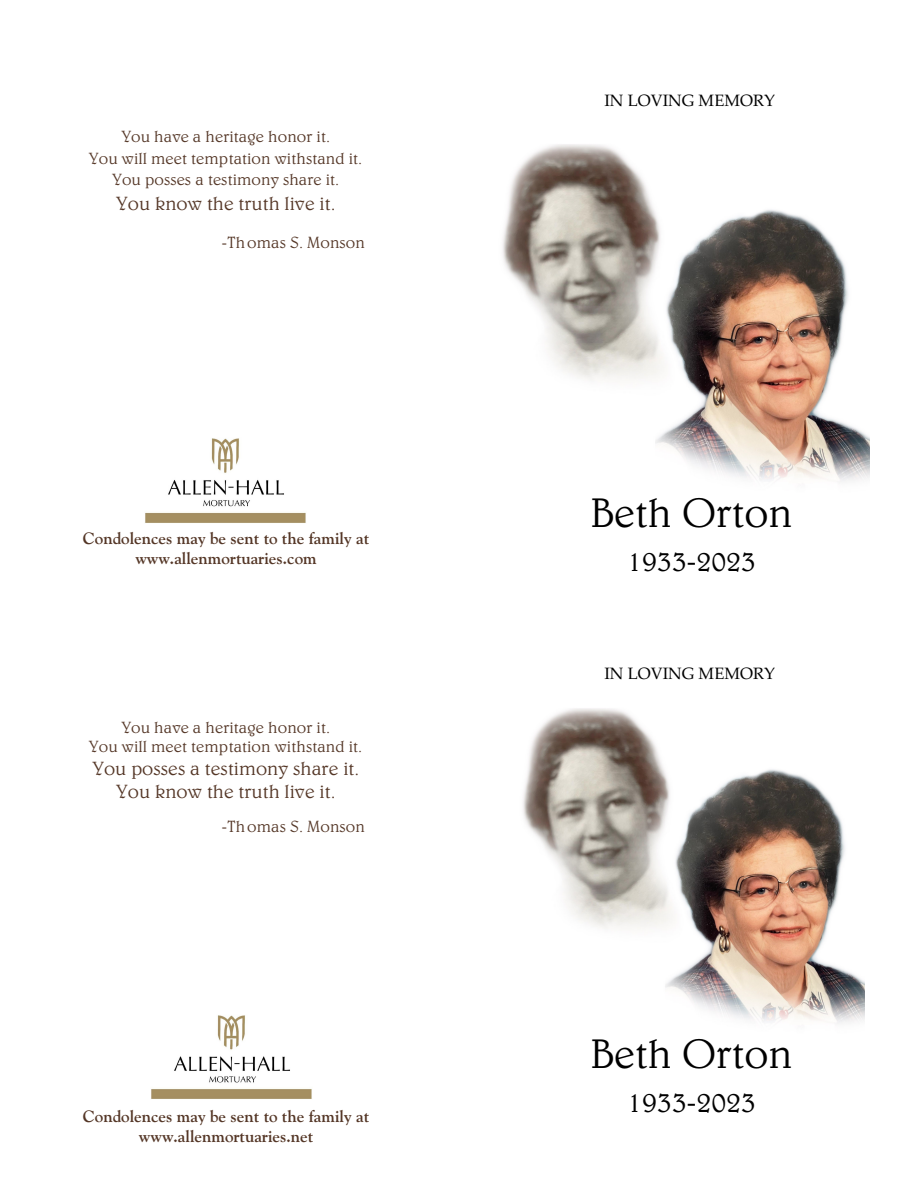
<style>
.page{position:relative;width:918px;height:1188px;background:#fff}
.page>*{position:absolute;margin:0;border:0;box-sizing:border-box;transform-origin:0 0}
.t1{font:300 42px "Belwe BT";color:#000}
.t2{font:300 30px "Belwe BT";letter-spacing:.005em;color:#000}
.t3{font:300 19.5px/22.8px "Belwe BT";color:#543626;text-align:center}
.t4{font:300 16.5px/21.8px "Belwe BT";color:#543626;text-align:center}
.t5{font:700 16.5px/20px "Goudy Old Style BT";color:#543626;text-align:center}
.t6{font:16.5px "Palatino Linotype";color:#000}
</style>
<div class="page">
<img style="left:145px;top:438px;width:161px;height:85px">
<img style="left:151px;top:1015px;width:161px;height:84px">
<img style="left:502px;top:144px;width:367px;height:338px">
<img style="left:523px;top:708px;width:341px;height:316px">
<p class="t4" style="left:89px;top:127px;width:275px">You have a heritage honor it.<br>You will meet temptation withstand it.<br>You posses a testimony share it.</p>
<p class="t3" style="left:117px;top:193px;width:220px">You know the truth live it.</p>
<p class="t4" style="left:222px;top:233px;width:145px">-Thomas S. Monson</p>
<p class="t5" style="left:83px;top:530px;width:288px">Condolences may be sent to the family at www.allenmortuaries.com</p>
<p class="t4" style="left:89px;top:719px;width:275px;line-height:19.6px">You have a heritage honor it.<br>You will meet temptation withstand it.</p>
<p class="t3" style="left:93px;top:758px;width:268px">You posses a testimony share it.<br>You know the truth live it.</p>
<p class="t4" style="left:222px;top:817px;width:145px">-Thomas S. Monson</p>
<p class="t5" style="left:83px;top:1108px;width:288px">Condolences may be sent to the family at www.allenmortuaries.net</p>
<p class="t6" style="left:604px;top:94px;width:172px">IN LOVING MEMORY</p>
<h1 class="t1" style="left:591px;top:495px;width:204px">Beth Orton</h1>
<h2 class="t2" style="left:627px;top:548px;width:130px">1933-2023</h2>
<p class="t6" style="left:604px;top:667px;width:172px">IN LOVING MEMORY</p>
<h1 class="t1" style="left:591px;top:1037px;width:204px">Beth Orton</h1>
<h2 class="t2" style="left:627px;top:1089px;width:130px">1933-2023</h2>
</div>
